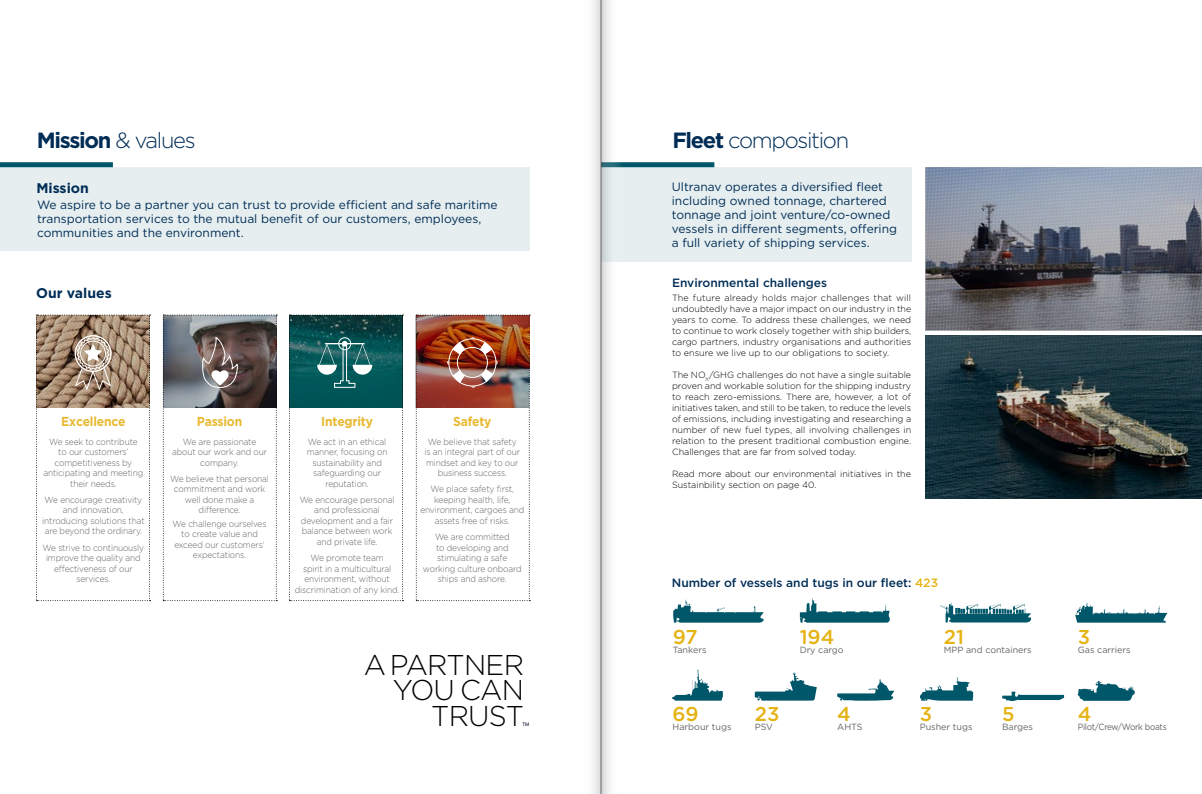
<style>
.page{position:relative;width:1202px;height:794px;background:#fff}
.page>*{position:absolute;margin:0;border:0;box-sizing:border-box;transform-origin:0 0}
.t1{font:300 28.6px/25.4px "Gotham";letter-spacing:-.025em;color:#000;text-align:right}
.t2{font:300 22px "Gotham";letter-spacing:-.06em;color:#002d56}
.t3{font:700 22px "Gotham";letter-spacing:-.06em;color:#002d56}
.t4{font:500 20px "Gotham";color:#e5b313}
.t5{font:700 14px "Gotham";color:#002d56}
.t6{font:700 13px "Gotham";letter-spacing:-.015em;color:#e8b931;scale:.93 1}
.t7{font:12px/14px "Gotham";color:#002d56}
.t8{font:500 12px "Gotham";color:#002d56}
.t9{font:300 9px/10.5px "Gotham";letter-spacing:-.015em;color:#636466;text-align:center;scale:.93 1}
.t10{font:300 9px/11px "Gotham";color:#000;text-align:justify}
.t11{font:9px "Gotham";color:#636466}
.t12{font:9px "Gotham";letter-spacing:-.03em;color:#636466;scale:.91 1}
.t13{font:8.9px "Gotham";color:#636466}
.t14{font:4.8px "Helvetica Neue";color:#002}
.s1{font-weight:300}
.s2{font-weight:700}
.s3{color:#e5b313}
</style>
<div class="page">
<div style="left:0;top:167px;width:529px;height:84px;background:#e6eef0"></div>
<div style="left:0;top:162px;width:113px;height:5px;background:#005769"></div>
<svg style="left:36px;top:315px;width:115px;height:286px"></svg>
<svg style="left:163px;top:315px;width:114px;height:286px"></svg>
<svg style="left:289px;top:315px;width:114px;height:286px"></svg>
<img style="left:416px;top:315px;width:114px;height:286px">
<div style="left:601px;top:167px;width:310px;height:95px;background:#e6eef0"></div>
<div style="left:601px;top:162px;width:113px;height:5px;background:#005769"></div>
<svg style="left:673px;top:599px;width:91px;height:23px"></svg>
<svg style="left:940px;top:603px;width:91px;height:19px"></svg>
<svg style="left:800px;top:598px;width:90px;height:24px"></svg>
<svg style="left:1075px;top:603px;width:92px;height:19px"></svg>
<svg style="left:672px;top:670px;width:51px;height:30px"></svg>
<svg style="left:755px;top:672px;width:62px;height:28px"></svg>
<svg style="left:837px;top:679px;width:57px;height:21px"></svg>
<svg style="left:920px;top:677px;width:53px;height:23px"></svg>
<svg style="left:1002px;top:691px;width:62px;height:10px"></svg>
<svg style="left:1078px;top:681px;width:57px;height:20px"></svg>
<svg style="left:926px;top:336px;width:276px;height:163px;background:#25363b"></svg>
<svg style="left:926px;top:167px;width:276px;height:163px;background:#757985"></svg>
<div style="left:579px;top:0;width:22px;height:794px;background:linear-gradient(to right,#fff,#e6e6e7)"></div>
<svg style="left:601px;top:0;width:22px;height:794px"></svg>
<h2 class="t3" style="left:37px;top:126px;width:160px">Mission <span class="s1">&amp; values</span></h2>
<h3 class="t5" style="left:36px;top:178px;width:54px">Mission</h3>
<h3 class="t7" style="left:37px;top:197px;width:462px">We aspire to be a partner you can trust to provide efficient and safe maritime transportation services to the mutual benefit of our customers, employees, communities and the environment.</h3>
<h3 class="t5" style="left:36px;top:283px;width:77px">Our values</h3>
<h3 class="t6" style="left:61px;top:412px;width:71px">Excellence</h3>
<p class="t9" style="left:43px;top:436px;width:109px">We seek to contribute<br>to our customers’ competitiveness by anticipating and meeting their needs.</p>
<p class="t9" style="left:42px;top:494px;width:112px">We encourage creativity and innovation, introducing solutions that are beyond the ordinary.</p>
<p class="t9" style="left:43px;top:542px;width:111px">We strive to continuously improve the quality and effectiveness of our services.</p>
<h3 class="t6" style="left:197px;top:412px;width:50px">Passion</h3>
<p class="t9" style="left:172px;top:436px;width:104px">We are passionate about our work and our company.</p>
<p class="t9" style="left:170px;top:473px;width:108px">We believe that personal commitment and work well done make a difference.</p>
<p class="t9" style="left:173px;top:518px;width:102px">We challenge ourselves to create value and exceed our customers’ expectations.</p>
<h3 class="t6" style="left:321px;top:412px;width:57px">Integrity</h3>
<p class="t9" style="left:307px;top:436px;width:88px">We act in an ethical manner, focusing on sustainability and safeguarding our reputation.</p>
<p class="t9" style="left:300px;top:494px;width:104px">We encourage personal and professional development and a fair balance between work and private life.</p>
<p class="t9" style="left:295px;top:552px;width:114px">We promote team<br>spirit in a multicultural environment, without discrimination of any kind.</p>
<h3 class="t6" style="left:453px;top:412px;width:43px">Safety</h3>
<p class="t9" style="left:424px;top:436px;width:104px">We believe that safety is an integral part of our mindset and key to our business success.</p>
<p class="t9" style="left:420px;top:484px;width:113px">We place safety first, keeping health, life, environment, cargoes and assets free of risks.</p>
<p class="t9" style="left:423px;top:531px;width:108px">We are committed<br>to developing and stimulating a safe working culture onboard ships and ashore.</p>
<h1 class="t1" style="left:364px;top:651px;width:162px">APARTNER<br>YOU CAN<br>TRUST</h1>
<p class="t14" style="left:523px;top:720px;width:8px">TM</p>
<h2 class="t2" style="left:672px;top:126px;width:178px"><span class="s2">Fleet</span> composition</h2>
<h3 class="t7" style="left:672px;top:180px;width:227px">Ultranav operates a diversified fleet including owned tonnage, chartered tonnage and joint venture/co-owned vessels in different segments, offering a full variety of shipping services.</h3>
<h3 class="t8" style="left:672px;top:274px;width:157px">Environmental challenges</h3>
<p class="t10" style="left:672px;top:291px;width:241px">The future already holds major challenges that will undoubtedly have a major impact on our industry in the years to come. To address these challenges, we need to continue to work closely together with ship builders, cargo partners, industry organisations and authorities to ensure we live up to our obligations to society.</p>
<p class="t10" style="left:672px;top:368px;width:241px">The NO<sub>X</sub>/GHG challenges do not have a single suitable proven and workable solution for the shipping industry to reach zero-emissions. There are, however, a lot of initiatives taken, and still to be taken, to reduce the levels of emissions, including investigating and researching a number of new fuel types, all involving challenges in relation to the present traditional combustion engine.<br>Challenges that are far from solved today.</p>
<p class="t10" style="left:672px;top:467px;width:241px">Read more about our environmental initiatives in the<br>Sustainbility section on page 40.</p>
<h3 class="t8" style="left:672px;top:575px;width:268px">Number of vessels and tugs in our fleet: <span class="s3">423</span></h3>
<h3 class="t4" style="left:673px;top:623px;width:26px">97</h3>
<p class="t11" style="left:673px;top:643px;width:35px">Tankers</p>
<h3 class="t4" style="left:673px;top:700px;width:28px">69</h3>
<p class="t11" style="left:673px;top:721px;width:61px">Harbour tugs</p>
<h3 class="t4" style="left:755px;top:700px;width:26px">23</h3>
<p class="t11" style="left:755px;top:721px;width:20px">PSV</p>
<h3 class="t4" style="left:800px;top:623px;width:36px">194</h3>
<p class="t13" style="left:800px;top:644px;width:45px">Dry cargo</p>
<h3 class="t4" style="left:837px;top:700px;width:15px">4</h3>
<p class="t11" style="left:837px;top:721px;width:27px">AHTS</p>
<h3 class="t4" style="left:944px;top:623px;width:22px">21</h3>
<p class="t13" style="left:944px;top:644px;width:89px">MPP and containers</p>
<h3 class="t4" style="left:920px;top:700px;width:14px">3</h3>
<p class="t11" style="left:920px;top:721px;width:54px">Pusher tugs</p>
<h3 class="t4" style="left:1002px;top:700px;width:14px">5</h3>
<p class="t11" style="left:1002px;top:721px;width:32px">Barges</p>
<h3 class="t4" style="left:1078px;top:623px;width:14px">3</h3>
<p class="t11" style="left:1078px;top:643px;width:55px">Gas carriers</p>
<h3 class="t4" style="left:1078px;top:700px;width:15px">4</h3>
<p class="t12" style="left:1078px;top:721px;width:99px">Pilot/Crew/Work boats</p>
</div>
